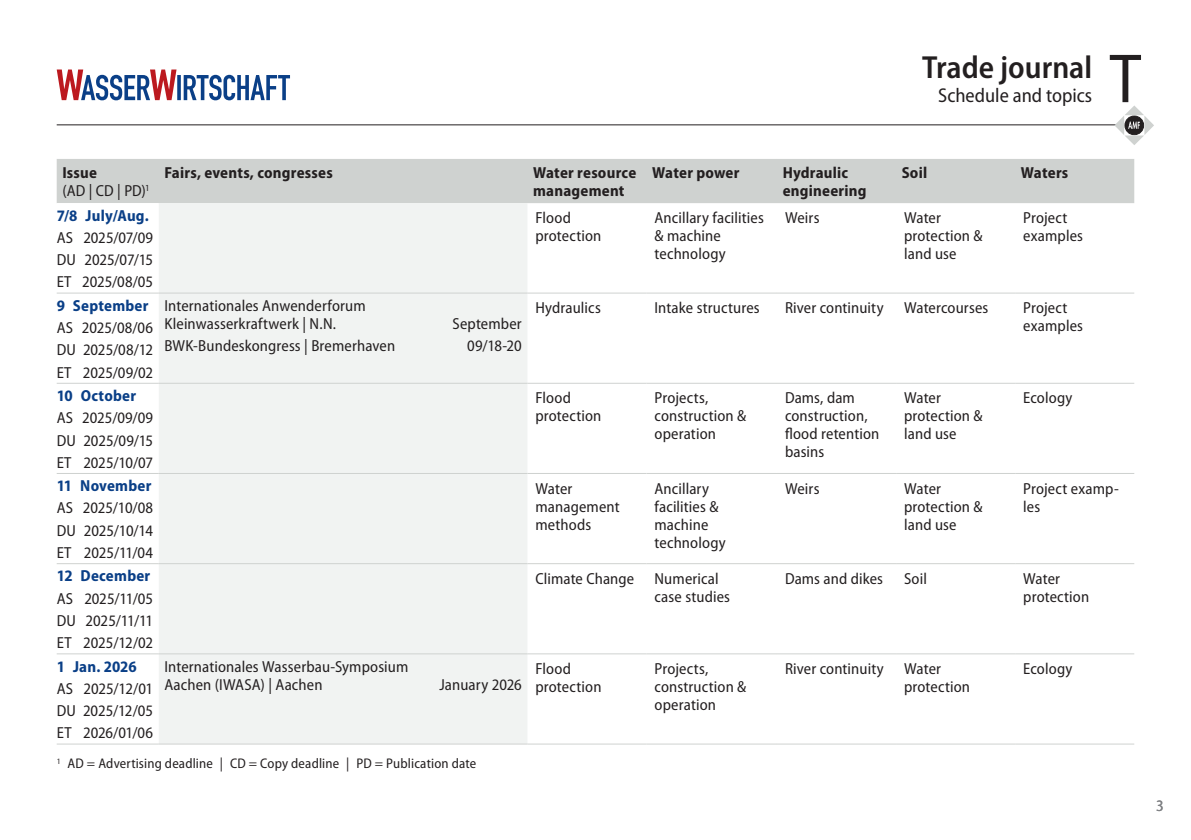
<style>
.page{position:relative;width:1191px;height:840px;background:#fff}
.page>*{position:absolute;margin:0;border:0;box-sizing:border-box;transform-origin:0 0}
.t1{font:semi-condensed 70px "Myriad Pro";color:#231f20}
.t2{font:600 semi-condensed 32px "Myriad Pro";color:#231f20}
.t3{font:semi-condensed 20px "Myriad Pro";color:#231f20}
.t4{font:semi-condensed 16px/18px "Myriad Pro";letter-spacing:.01em;color:#231f20}
.t5{font:700 semi-condensed 16px/18px "Myriad Pro";letter-spacing:.015em;color:#231f20}
.t6{font:700 semi-condensed 16px "Myriad Pro";letter-spacing:.015em;color:#0a3f87}
.t7{font:semi-condensed 16px "Myriad Pro";color:#808285}
.t8{font:semi-condensed 14px "Myriad Pro";letter-spacing:.01em;color:#231f20}
.s1{font-weight:700}
</style>
<div class="page">
<hr style="left:57px;top:124px;width:1063px;height:1px;background:#231f20">
<svg style="left:1114px;top:105px;width:40px;height:40px"></svg>
<svg style="left:57px;top:69px;width:233px;height:31px"></svg>
<div style="left:57px;top:159px;width:1077px;height:44px;background:#cfd2d0"></div>
<svg style="left:57px;top:293px;width:102px;height:362px"></svg>
<div style="left:159px;top:203px;width:368px;height:540px;background:#f1f3f2"></div>
<hr style="left:57px;top:292px;width:102px;height:1px;background:#cfd2d0">
<hr style="left:159px;top:292px;width:368px;height:1px;background:#cfd2d0">
<hr style="left:527px;top:292px;width:119px;height:1px;background:#cfd2d0">
<hr style="left:646px;top:292px;width:131px;height:1px;background:#cfd2d0">
<hr style="left:777px;top:292px;width:119px;height:1px;background:#cfd2d0">
<hr style="left:896px;top:292px;width:119px;height:1px;background:#cfd2d0">
<hr style="left:1015px;top:292px;width:119px;height:1px;background:#cfd2d0">
<hr style="left:57px;top:383px;width:102px;height:1px;background:#cfd2d0">
<hr style="left:159px;top:383px;width:368px;height:1px;background:#cfd2d0">
<hr style="left:527px;top:383px;width:119px;height:1px;background:#cfd2d0">
<hr style="left:646px;top:383px;width:131px;height:1px;background:#cfd2d0">
<hr style="left:777px;top:383px;width:119px;height:1px;background:#cfd2d0">
<hr style="left:896px;top:383px;width:119px;height:1px;background:#cfd2d0">
<hr style="left:1015px;top:383px;width:119px;height:1px;background:#cfd2d0">
<hr style="left:57px;top:473px;width:102px;height:1px;background:#cfd2d0">
<hr style="left:159px;top:473px;width:368px;height:1px;background:#cfd2d0">
<hr style="left:527px;top:473px;width:119px;height:1px;background:#cfd2d0">
<hr style="left:646px;top:473px;width:131px;height:1px;background:#cfd2d0">
<hr style="left:777px;top:473px;width:119px;height:1px;background:#cfd2d0">
<hr style="left:896px;top:473px;width:119px;height:1px;background:#cfd2d0">
<hr style="left:1015px;top:473px;width:119px;height:1px;background:#cfd2d0">
<hr style="left:57px;top:563px;width:102px;height:1px;background:#cfd2d0">
<hr style="left:159px;top:563px;width:368px;height:1px;background:#cfd2d0">
<hr style="left:527px;top:563px;width:119px;height:1px;background:#cfd2d0">
<hr style="left:646px;top:563px;width:131px;height:1px;background:#cfd2d0">
<hr style="left:777px;top:563px;width:119px;height:1px;background:#cfd2d0">
<hr style="left:896px;top:563px;width:119px;height:1px;background:#cfd2d0">
<hr style="left:1015px;top:563px;width:119px;height:1px;background:#cfd2d0">
<hr style="left:57px;top:653px;width:102px;height:1px;background:#cfd2d0">
<hr style="left:159px;top:653px;width:368px;height:1px;background:#cfd2d0">
<hr style="left:527px;top:653px;width:119px;height:1px;background:#cfd2d0">
<hr style="left:646px;top:653px;width:131px;height:1px;background:#cfd2d0">
<hr style="left:777px;top:653px;width:119px;height:1px;background:#cfd2d0">
<hr style="left:896px;top:653px;width:119px;height:1px;background:#cfd2d0">
<hr style="left:1015px;top:653px;width:119px;height:1px;background:#cfd2d0">
<hr style="left:57px;top:743px;width:102px;height:1px;background:#cfd2d0">
<hr style="left:159px;top:743px;width:368px;height:1px;background:#cfd2d0">
<hr style="left:527px;top:743px;width:119px;height:1px;background:#cfd2d0">
<hr style="left:646px;top:743px;width:131px;height:1px;background:#cfd2d0">
<hr style="left:777px;top:743px;width:119px;height:1px;background:#cfd2d0">
<hr style="left:896px;top:743px;width:119px;height:1px;background:#cfd2d0">
<hr style="left:1015px;top:743px;width:119px;height:1px;background:#cfd2d0">
<h2 class="t2" style="left:922px;top:50px;width:171px">Trade journal</h2>
<p class="t3" style="left:938px;top:85px;width:156px">Schedule and topics</p>
<h1 class="t1" style="left:1109px;top:41px;width:33px">T</h1>
<p class="t4" style="left:62px;top:164px;width:89px"><span class="s1">Issue<br></span>(AD | CD | PD)<sup>1</sup></p>
<p class="t5" style="left:164px;top:164px;width:170px">Fairs, events, congresses</p>
<p class="t5" style="left:533px;top:164px;width:105px">Water resource management</p>
<p class="t5" style="left:652px;top:164px;width:89px">Water power</p>
<p class="t5" style="left:782px;top:164px;width:85px">Hydraulic engineering</p>
<p class="t5" style="left:901px;top:164px;width:27px">Soil</p>
<p class="t5" style="left:1020px;top:164px;width:49px">Waters</p>
<p class="t6" style="left:57px;top:206px;width:94px">7/8 July/Aug.</p>
<p class="t4" style="left:57px;top:226px;width:98px;line-height:22.2px;text-align:justify">AS 2025/07/09<br>DU 2025/07/15<br>ET 2025/08/05</p>
<p class="t4" style="left:535px;top:209px;width:68px">Flood protection</p>
<p class="t4" style="left:654px;top:209px;width:111px">Ancillary facilities &amp; machine technology</p>
<p class="t4" style="left:785px;top:209px;width:36px">Weirs</p>
<p class="t4" style="left:904px;top:209px;width:80px">Water protection &amp; land use</p>
<p class="t4" style="left:1023px;top:209px;width:61px">Project examples</p>
<p class="t6" style="left:57px;top:296px;width:93px">9 September</p>
<p class="t4" style="left:57px;top:317px;width:98px;line-height:22.2px;text-align:justify">AS 2025/08/06<br>DU 2025/08/12<br>ET 2025/09/02</p>
<p class="t6" style="left:57px;top:386px;width:81px">10 October</p>
<p class="t4" style="left:57px;top:407px;width:98px;line-height:22.2px;text-align:justify">AS 2025/09/09<br>DU 2025/09/15<br>ET 2025/10/07</p>
<p class="t6" style="left:57px;top:476px;width:96px">11 November</p>
<p class="t4" style="left:57px;top:497px;width:98px;line-height:22.2px;text-align:justify">AS 2025/10/08<br>DU 2025/10/14<br>ET 2025/11/04</p>
<p class="t6" style="left:57px;top:566px;width:95px">12 December</p>
<p class="t4" style="left:57px;top:587px;width:98px;line-height:22.2px;text-align:justify">AS 2025/11/05<br>DU 2025/11/11<br>ET 2025/12/02</p>
<p class="t6" style="left:57px;top:657px;width:81px">1 Jan. 2026</p>
<p class="t4" style="left:57px;top:677px;width:98px;line-height:22.2px;text-align:justify">AS 2025/12/01<br>DU 2025/12/05<br>ET 2026/01/06</p>
<p class="t4" style="left:164px;top:296px;width:203px">Internationales Anwenderforum<br>Kleinwasserkraftwerk | N.N.</p>
<p class="t4" style="left:452px;top:314px;width:71px">September</p>
<p class="t4" style="left:164px;top:337px;width:232px">BWK-Bundeskongress | Bremerhaven</p>
<p class="t4" style="left:467px;top:337px;width:56px">09/18-20</p>
<p class="t4" style="left:164px;top:657px;width:245px">Internationales Wasserbau-Symposium<br>Aachen (IWASA) | Aachen</p>
<p class="t4" style="left:439px;top:675px;width:84px">January 2026</p>
<p class="t8" style="left:57px;top:755px;width:421px"><sup>1</sup> AD = Advertising deadline | CD = Copy deadline | PD = Publication date</p>
<p class="t4" style="left:535px;top:299px;width:67px">Hydraulics</p>
<p class="t4" style="left:654px;top:299px;width:107px">Intake structures</p>
<p class="t4" style="left:785px;top:299px;width:100px">River continuity</p>
<p class="t4" style="left:904px;top:299px;width:86px">Watercourses</p>
<p class="t4" style="left:1023px;top:299px;width:61px">Project examples</p>
<p class="t4" style="left:535px;top:389px;width:68px">Flood protection</p>
<p class="t4" style="left:654px;top:389px;width:93px">Projects, construction &amp; operation</p>
<p class="t4" style="left:785px;top:389px;width:96px">Dams, dam construction, flood retention basins</p>
<p class="t4" style="left:904px;top:389px;width:80px">Water protection &amp; land use</p>
<p class="t4" style="left:1023px;top:389px;width:51px">Ecology</p>
<p class="t4" style="left:535px;top:479px;width:86px">Water management methods</p>
<p class="t4" style="left:654px;top:479px;width:73px">Ancillary facilities &amp; machine technology</p>
<p class="t4" style="left:785px;top:479px;width:36px">Weirs</p>
<p class="t4" style="left:904px;top:479px;width:80px">Water protection &amp; land use</p>
<p class="t4" style="left:1023px;top:479px;width:97px">Project examp&shy;les</p>
<p class="t4" style="left:535px;top:569px;width:100px">Climate Change</p>
<p class="t4" style="left:654px;top:569px;width:77px">Numerical case studies</p>
<p class="t4" style="left:785px;top:569px;width:100px">Dams and dikes</p>
<p class="t4" style="left:904px;top:569px;width:24px">Soil</p>
<p class="t4" style="left:1023px;top:569px;width:68px">Water protection</p>
<p class="t4" style="left:535px;top:659px;width:68px">Flood protection</p>
<p class="t4" style="left:654px;top:659px;width:93px">Projects, construction &amp; operation</p>
<p class="t4" style="left:785px;top:659px;width:100px">River continuity</p>
<p class="t4" style="left:904px;top:659px;width:68px">Water protection</p>
<p class="t4" style="left:1023px;top:659px;width:51px">Ecology</p>
<p class="t7" style="left:1156px;top:797px;width:9px">3</p>
</div>
